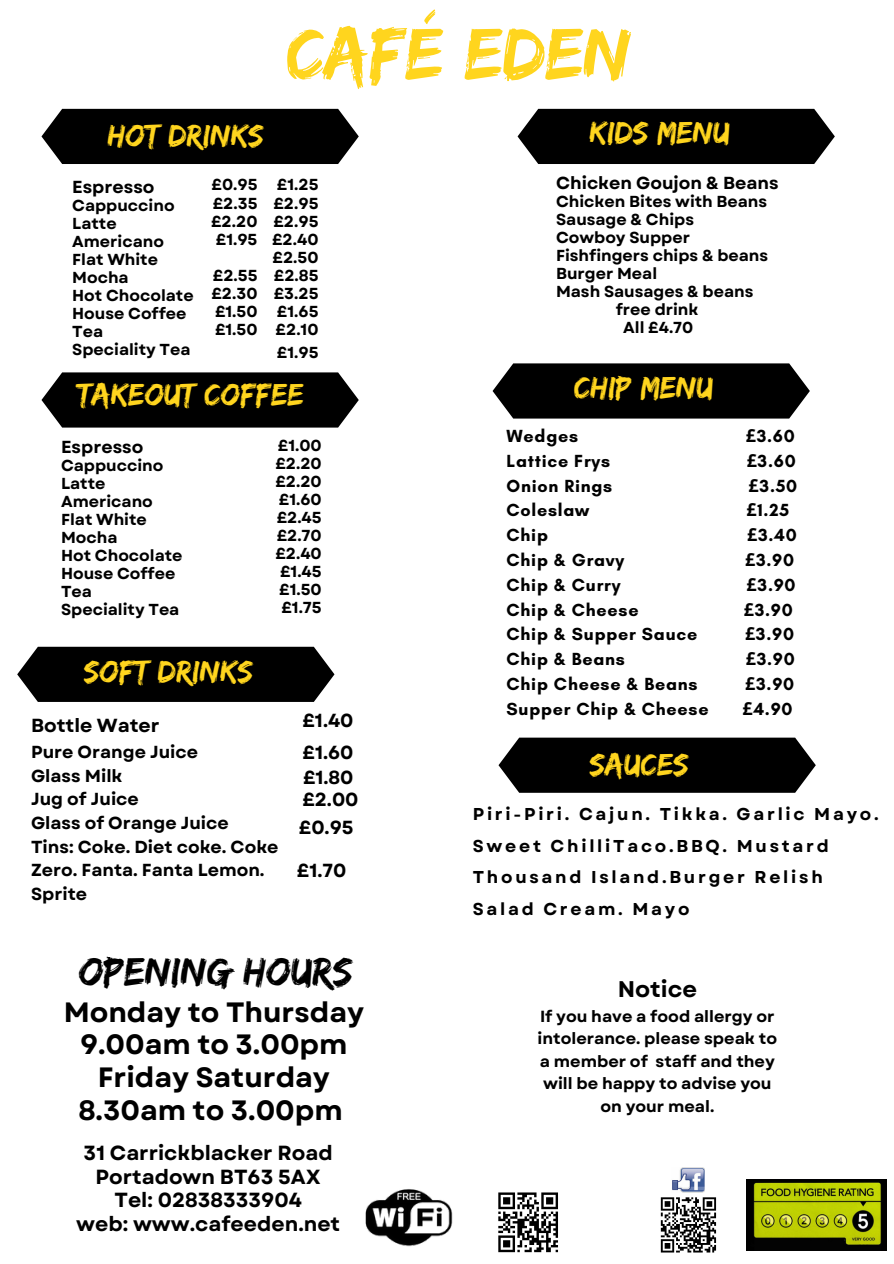
<style>
.page{position:relative;width:894px;height:1264px;background:#fff}
.page>*{position:absolute;margin:0;border:0;box-sizing:border-box;transform-origin:0 0}
.t1{font:76.05px "Edo";color:#ffd51e}
.t2{font:41.4px "Edo";color:#000}
.t3{font:32.4px "Edo";color:#ffd51e}
.t4{font:700 27.9px "Garet";color:#000}
.t5{font:700 22.65px "Garet";color:#000}
.t6{font:700 20.4px "Garet";color:#000}
.t7{font:700 18.9px "Garet";color:#000}
.t8{font:700 17.85px "Glacial Indifference";letter-spacing:.04em;color:#000}
.t9{font:700 17.4px/23.7px "Garet";color:#000}
.t10{font:700 17.1px "Garet";letter-spacing:.16em;color:#000}
.t11{font:700 16.05px/22.5px "Garet";color:#000;text-align:center}
.t12{font:700 15.9px "Garet";color:#000}
.s1{font-family:"Noto Sans"}
</style>
<div class="page">
<div style="left:41px;top:109px;width:317px;height:55px;background:#000"></div>
<svg style="left:17px;top:646px;width:317px;height:56px;background:#131313"></svg>
<svg style="left:41px;top:372px;width:317px;height:55px;background:#121212"></svg>
<div style="left:517px;top:109px;width:317px;height:55px;background:#000"></div>
<img style="left:746px;top:1179px;width:139px;height:71px">
<img style="left:365px;top:1189px;width:88px;height:58px">
<svg style="left:660px;top:1197px;width:55px;height:55px"></svg>
<img style="left:672px;top:1167px;width:32px;height:24px">
<svg style="left:492px;top:363px;width:317px;height:55px;background:#121212"></svg>
<svg style="left:498px;top:737px;width:317px;height:55px;background:#121212"></svg>
<svg style="left:498px;top:1192px;width:60px;height:60px"></svg>
<p class="t1" style="left:286px;top:9px;width:346px">CAFÉ EDEN</p>
<p class="t3" style="left:107px;top:117px;width:158px">HOT DRINKS</p>
<p class="t9" style="left:72px;top:175px;width:84px">Espresso</p>
<p class="t12" style="left:72px;top:194px;width:104px">Cappuccino</p>
<p class="t12" style="left:72px;top:212px;width:46px">Latte</p>
<p class="t12" style="left:72px;top:230px;width:93px">Americano</p>
<p class="t12" style="left:72px;top:248px;width:87px">Flat White</p>
<p class="t12" style="left:72px;top:266px;width:58px">Mocha</p>
<p class="t12" style="left:72px;top:284px;width:123px">Hot Chocolate</p>
<p class="t12" style="left:72px;top:302px;width:116px">House Coffee</p>
<p class="t12" style="left:72px;top:320px;width:32px">Tea</p>
<p class="t12" style="left:72px;top:338px;width:120px">Speciality Tea</p>
<p class="t12" style="left:211px;top:173px;width:47px">£0.95</p>
<p class="t12" style="left:277px;top:173px;width:43px">£1.25</p>
<p class="t12" style="left:213px;top:191px;width:46px">£2.35</p>
<p class="t12" style="left:273px;top:191px;width:46px">£2.95</p>
<p class="t12" style="left:211px;top:209px;width:48px">£2.20</p>
<p class="t12" style="left:273px;top:209px;width:46px">£2.95</p>
<p class="t12" style="left:216px;top:228px;width:43px">£1.95</p>
<p class="t12" style="left:272px;top:228px;width:48px">£2.40</p>
<p class="t12" style="left:272px;top:246px;width:47px">£2.50</p>
<p class="t12" style="left:213px;top:264px;width:46px">£2.55</p>
<p class="t12" style="left:274px;top:264px;width:46px">£2.85</p>
<p class="t12" style="left:211px;top:282px;width:47px">£2.30</p>
<p class="t12" style="left:274px;top:282px;width:46px">£3.25</p>
<p class="t12" style="left:215px;top:300px;width:44px">£1.50</p>
<p class="t12" style="left:277px;top:300px;width:43px">£1.65</p>
<p class="t12" style="left:215px;top:318px;width:44px">£1.50</p>
<p class="t12" style="left:275px;top:318px;width:44px">£2.10</p>
<p class="t12" style="left:277px;top:341px;width:43px">£1.95</p>
<p class="t3" style="left:77px;top:376px;width:228px">TAKEOUT COFFEE</p>
<p class="t9" style="left:61px;top:435px;width:84px">Espresso</p>
<p class="t12" style="left:61px;top:454px;width:104px">Cappuccino</p>
<p class="t12" style="left:61px;top:472px;width:46px">Latte</p>
<p class="t12" style="left:61px;top:490px;width:93px">Americano</p>
<p class="t12" style="left:61px;top:508px;width:87px">Flat White</p>
<p class="t12" style="left:61px;top:526px;width:58px">Mocha</p>
<p class="t12" style="left:61px;top:544px;width:123px">Hot Chocolate</p>
<p class="t12" style="left:61px;top:562px;width:116px">House Coffee</p>
<p class="t12" style="left:61px;top:580px;width:32px">Tea</p>
<p class="t12" style="left:61px;top:598px;width:120px">Speciality Tea</p>
<p class="t12" style="left:278px;top:433px;width:45px">£1.00</p>
<p class="t12" style="left:275px;top:451px;width:48px">£2.20</p>
<p class="t12" style="left:275px;top:469px;width:48px">£2.20</p>
<p class="t12" style="left:279px;top:487px;width:44px">£1.60</p>
<p class="t12" style="left:276px;top:505px;width:47px">£2.45</p>
<p class="t12" style="left:276px;top:524px;width:47px">£2.70</p>
<p class="t12" style="left:275px;top:542px;width:48px">£2.40</p>
<p class="t12" style="left:280px;top:560px;width:43px">£1.45</p>
<p class="t12" style="left:279px;top:578px;width:44px">£1.50</p>
<p class="t12" style="left:281px;top:596px;width:42px">£1.75</p>
<p class="t3" style="left:84px;top:652px;width:171px">SOFT DRINKS</p>
<p class="t7" style="left:31px;top:711px;width:130px">Bottle Water</p>
<p class="t9" style="left:31px;top:740px;width:168px">Pure Orange Juice</p>
<p class="t9" style="left:31px;top:763px;width:93px">Glass Milk</p>
<p class="t9" style="left:31px;top:787px;width:109px">Jug of Juice</p>
<p class="t9" style="left:31px;top:811px;width:199px">Glass of Orange Juice</p>
<p class="t9" style="left:31px;top:834px;width:249px">Tins: Coke. Diet coke. Coke<br>Zero. Fanta. Fanta Lemon.<br>Sprite</p>
<p class="t7" style="left:302px;top:706px;width:52px">£1.40</p>
<p class="t7" style="left:302px;top:738px;width:52px">£1.60</p>
<p class="t7" style="left:303px;top:763px;width:52px">£1.80</p>
<p class="t7" style="left:302px;top:786px;width:58px">£2.00</p>
<p class="t7" style="left:299px;top:813px;width:56px">£0.95</p>
<p class="t7" style="left:297px;top:856px;width:51px">£1.70</p>
<p class="t2" style="left:78px;top:947px;width:276px">OPENING HOURS</p>
<p class="t4" style="left:64px;top:991px;width:302px">Monday to Thursday</p>
<p class="t4" style="left:80px;top:1024px;width:269px">9.00am to 3.00pm</p>
<p class="t4" style="left:98px;top:1057px;width:234px">Friday Saturday</p>
<p class="t4" style="left:78px;top:1089px;width:266px">8.30am to 3.00pm</p>
<p class="t6" style="left:84px;top:1138px;width:250px">31 Carrickblacker Road</p>
<p class="t6" style="left:96px;top:1161px;width:227px">Portadown BT63 5AX</p>
<p class="t6" style="left:114px;top:1185px;width:189px">Tel: 02838333904</p>
<p class="t6" style="left:76px;top:1209px;width:265px">web: www.cafeeden.net</p>
<p class="t3" style="left:589px;top:114px;width:142px">KIDS MENU</p>
<p class="t9" style="left:556px;top:171px;width:224px">Chicken Goujon &amp; Beans</p>
<p class="t12" style="left:556px;top:190px;width:212px">Chicken Bites with Beans</p>
<p class="t12" style="left:556px;top:208px;width:139px">Sausage &amp; Chips</p>
<p class="t12" style="left:556px;top:226px;width:135px">Cowboy Supper</p>
<p class="t12" style="left:556px;top:244px;width:214px">Fishfingers chips &amp; beans</p>
<p class="t12" style="left:556px;top:262px;width:103px">Burger Meal</p>
<p class="t12" style="left:556px;top:280px;width:199px">Mash Sausages &amp; beans</p>
<p class="t12" style="left:615px;top:298px;width:84px">free drink</p>
<p class="t12" style="left:623px;top:316px;width:72px">All £4.70</p>
<p class="t3" style="left:574px;top:368px;width:140px">CHIP MENU</p>
<p class="t8" style="left:506px;top:425px;width:73px">Wedges</p>
<p class="t8" style="left:745px;top:425px;width:50px"><span class="s1">£</span>3.60</p>
<p class="t8" style="left:506px;top:450px;width:105px">Lattice Frys</p>
<p class="t8" style="left:746px;top:450px;width:50px"><span class="s1">£</span>3.60</p>
<p class="t8" style="left:506px;top:474px;width:107px">Onion Rings</p>
<p class="t8" style="left:748px;top:474px;width:50px"><span class="s1">£</span>3.50</p>
<p class="t8" style="left:506px;top:499px;width:84px">Coleslaw</p>
<p class="t8" style="left:746px;top:499px;width:44px"><span class="s1">£</span>1.25</p>
<p class="t8" style="left:506px;top:524px;width:43px">Chip</p>
<p class="t8" style="left:746px;top:524px;width:51px"><span class="s1">£</span>3.40</p>
<p class="t8" style="left:506px;top:549px;width:119px">Chip &amp; Gravy</p>
<p class="t8" style="left:745px;top:549px;width:50px"><span class="s1">£</span>3.90</p>
<p class="t8" style="left:506px;top:574px;width:116px">Chip &amp; Curry</p>
<p class="t8" style="left:746px;top:574px;width:50px"><span class="s1">£</span>3.90</p>
<p class="t8" style="left:506px;top:598px;width:133px">Chip &amp; Cheese</p>
<p class="t8" style="left:743px;top:598px;width:50px"><span class="s1">£</span>3.90</p>
<p class="t8" style="left:506px;top:623px;width:192px">Chip &amp; Supper Sauce</p>
<p class="t8" style="left:744px;top:623px;width:50px"><span class="s1">£</span>3.90</p>
<p class="t8" style="left:506px;top:648px;width:120px">Chip &amp; Beans</p>
<p class="t8" style="left:745px;top:648px;width:50px"><span class="s1">£</span>3.90</p>
<p class="t8" style="left:506px;top:673px;width:192px">Chip Cheese &amp; Beans</p>
<p class="t8" style="left:745px;top:673px;width:50px"><span class="s1">£</span>3.90</p>
<p class="t8" style="left:506px;top:697px;width:203px">Supper Chip &amp; Cheese</p>
<p class="t8" style="left:742px;top:697px;width:52px"><span class="s1">£</span>4.90</p>
<p class="t3" style="left:589px;top:745px;width:101px">SAUCES</p>
<p class="t10" style="left:472px;top:801px;width:407px">Piri-Piri. Cajun. Tikka. Garlic Mayo.</p>
<p class="t10" style="left:472px;top:833px;width:357px">Sweet ChilliTaco.BBQ. Mustard</p>
<p class="t10" style="left:472px;top:864px;width:351px">Thousand Island.Burger Relish</p>
<p class="t10" style="left:472px;top:896px;width:218px">Salad Cream. Mayo</p>
<p class="t5" style="left:617px;top:972px;width:81px">Notice</p>
<p class="t11" style="left:537px;top:1004px;width:241px">If you have a food allergy or intolerance. please speak to a member of staff and they will be happy to advise you on your meal.</p>
</div>
